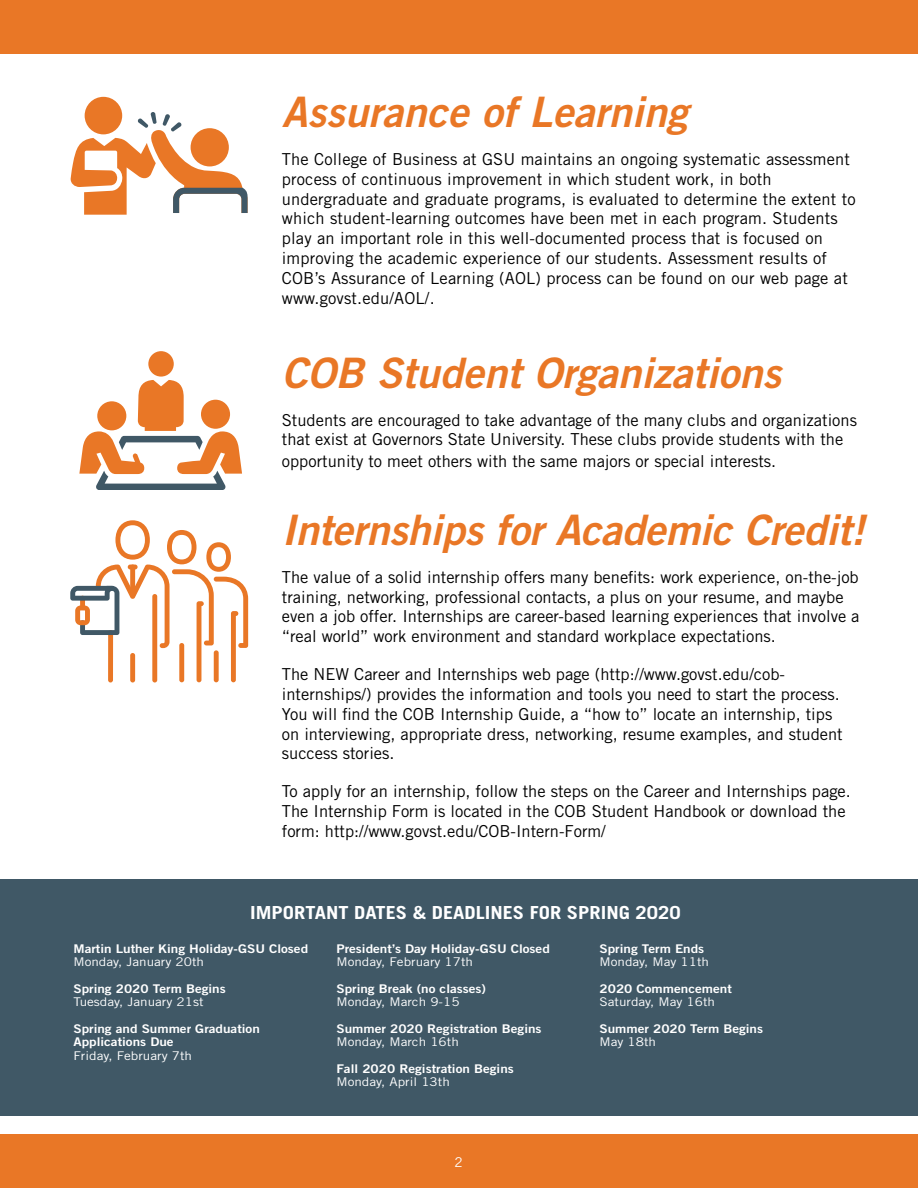
<style>
.page{position:relative;width:918px;height:1188px;background:#fff}
.page>*{position:absolute;margin:0;border:0;box-sizing:border-box;transform-origin:0 0}
.t1{font:42px "Trade Gothic LT Std Bd 2 Obl";color:#e97726}
.t2{font:700 18px "Trade Gothic LT Std";color:#fff;scale:1.13 1}
.t3{font:16.5px/19.8px "Trade Gothic LT Std";color:#000}
.t4{font:13.5px "Trade Gothic LT Std";color:#fff}
.t5{font:12px/13.4px "Trade Gothic LT Std Bd 2";color:#fff;scale:1.13 1}
.t6{font:12px "Trade Gothic LT Std";color:#fff;scale:1.13 1}
</style>
<div class="page">
<div style="left:0;top:880px;width:918px;height:236px;background:#405866"></div>
<div style="left:0;top:0;width:918px;height:54px;background:#e97726"></div>
<div style="left:0;top:1134px;width:918px;height:54px;background:#e97726"></div>
<svg style="left:70px;top:520px;width:178px;height:162px"></svg>
<div style="left:148px;top:351px;width:26px;height:26px;background:#e97726;border-radius:50%"></div>
<svg style="left:79px;top:380px;width:163px;height:109px"></svg>
<div style="left:85px;top:97px;width:37px;height:37px;background:#e97726;border-radius:50%"></div>
<svg style="left:70px;top:112px;width:178px;height:103px"></svg>
<h1 class="t1" style="left:282px;top:86px;width:407px">Assurance of Learning</h1>
<p class="t3" style="left:282px;top:149px;width:575px">The College of Business at GSU maintains an ongoing systematic assessment process of continuous improvement in which student work, in both undergraduate and graduate programs, is evaluated to determine the extent to which student-learning outcomes have been met in each program. Students play an important role in this well-documented process that is focused on improving the academic experience of our students. Assessment results of COB’s Assurance of Learning (AOL) process can be found on our web page at www.govst.edu/AOL/.</p>
<h1 class="t1" style="left:282px;top:347px;width:501px">COB Student Organizations</h1>
<p class="t3" style="left:282px;top:410px;width:577px">Students are encouraged to take advantage of the many clubs and organizations that exist at Governors State University. These clubs provide students with the</p>
<p class="t3" style="left:282px;top:451px;width:496px">opportunity to meet others with the same majors or special interests.</p>
<h1 class="t1" style="left:282px;top:504px;width:585px">Internships for Academic Credit!</h1>
<p class="t3" style="left:282px;top:567px;width:579px">The value of a solid internship offers many benefits: work experience, on-the-job training, networking, professional contacts, a plus on your resume, and maybe even a job offer. Internships are career-based learning experiences that involve a “real world” work environment and standard workplace expectations.</p>
<p class="t3" style="left:282px;top:664px;width:562px">The NEW Career and Internships web page (http://www.govst.edu/cob&shy;internships/) provides the information and tools you need to start the process.<br>You will find the COB Internship Guide, a “how to” locate an internship, tips on interviewing, appropriate dress, networking, resume examples, and student success stories.</p>
<p class="t3" style="left:282px;top:781px;width:571px">To apply for an internship, follow the steps on the Career and Internships page.<br>The Internship Form is located in the COB Student Handbook or download the form: http://www.govst.edu/COB-Intern-Form/</p>
<p class="t2" style="left:250px;top:901px;width:382px">IMPORTANT DATES &amp; DEADLINES FOR SPRING 2020</p>
<p class="t5" style="left:73px;top:942px;width:209px">Martin Luther King Holiday-GSU Closed</p>
<p class="t6" style="left:73px;top:955px;width:117px">Monday, January 20th</p>
<p class="t5" style="left:73px;top:982px;width:136px">Spring 2020 Term Begins</p>
<p class="t6" style="left:73px;top:995px;width:117px">Tuesday, January 21st</p>
<p class="t5" style="left:73px;top:1022px;width:166px">Spring and Summer Graduation<br>Applications Due</p>
<p class="t6" style="left:73px;top:1048px;width:106px">Friday, February 7th</p>
<p class="t5" style="left:336px;top:942px;width:190px">President’s Day Holiday-GSU Closed</p>
<p class="t6" style="left:336px;top:955px;width:122px">Monday, February 17th</p>
<p class="t5" style="left:336px;top:982px;width:134px">Spring Break (no classes)</p>
<p class="t6" style="left:336px;top:995px;width:110px">Monday, March 9-15</p>
<p class="t5" style="left:336px;top:1022px;width:183px">Summer 2020 Registration Begins</p>
<p class="t6" style="left:336px;top:1035px;width:110px">Monday, March 16th</p>
<p class="t5" style="left:336px;top:1062px;width:158px">Fall 2020 Registration Begins</p>
<p class="t6" style="left:336px;top:1075px;width:102px">Monday, April 13th</p>
<p class="t5" style="left:600px;top:942px;width:94px">Spring Term Ends</p>
<p class="t6" style="left:600px;top:955px;width:99px">Monday, May 11th</p>
<p class="t5" style="left:600px;top:982px;width:119px">2020 Commencement</p>
<p class="t6" style="left:600px;top:995px;width:104px">Saturday, May 16th</p>
<p class="t5" style="left:600px;top:1022px;width:146px">Summer 2020 Term Begins</p>
<p class="t6" style="left:600px;top:1035px;width:52px">May 18th</p>
<p class="t4" style="left:454px;top:1155px;width:10px">2</p>
</div>
